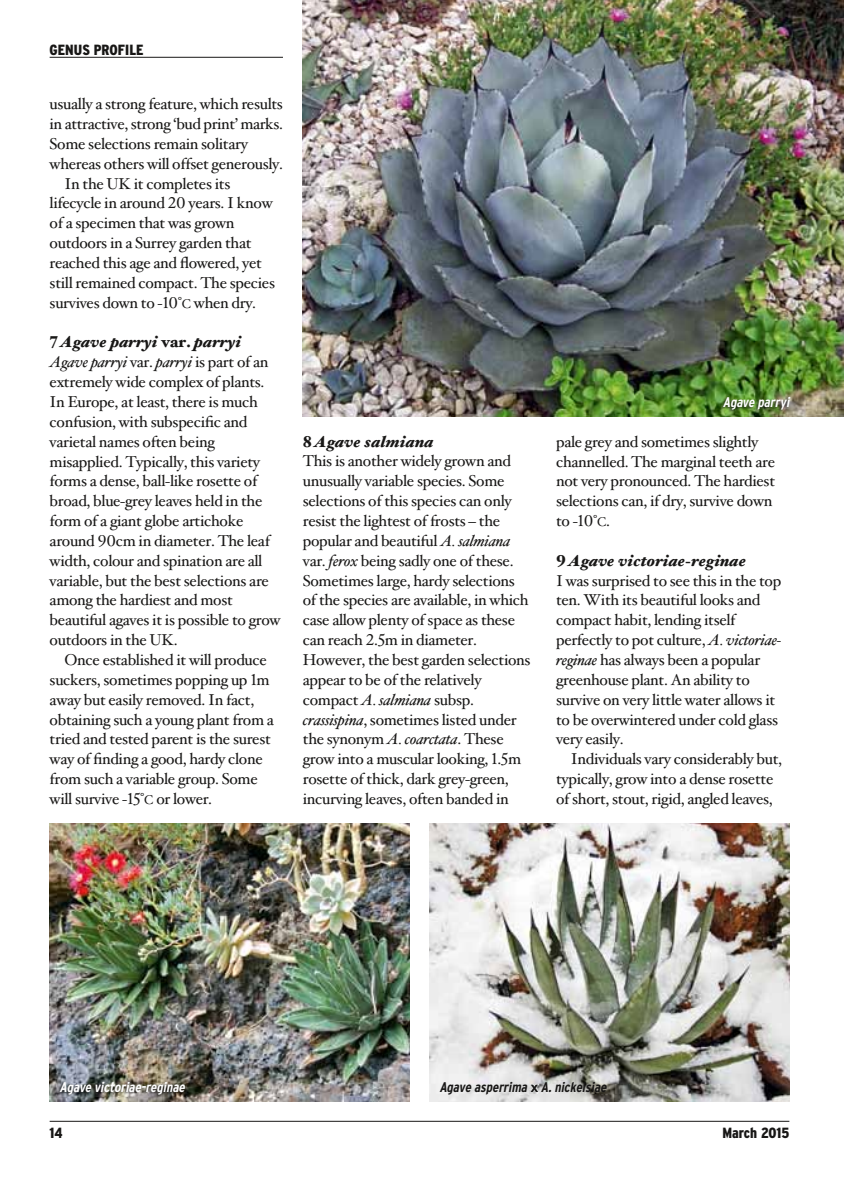
<style>
.page{position:relative;width:844px;height:1191px;background:#fff}
.page>*{position:absolute;margin:0;border:0;box-sizing:border-box;transform-origin:0 0}
.t1{font:15.75px/19.8px "Hoefler Text";letter-spacing:-.02em;color:#181716}
.t2{font:900 condensed 14.7px "Interstate";color:#181716}
.t3{font:italic 700 condensed 14px "Interstate";color:#fff}
.t4{font:italic 700 condensed 14px "Interstate";color:#181716}
.s1{font-family:"Hoefler Text Roman SC800";font-size:12.6px}
.s2{font-weight:900}
.s3{font-weight:900;font-style:italic}
.s4{font-style:italic}
.s5{font-style:normal}
</style>
<div class="page">
<hr style="left:50px;top:57px;width:233px;height:1px;background:#181716">
<hr style="left:50px;top:1121px;width:739px;height:1px;background:#181716">
<img style="left:303px;top:0;width:540px;height:417px">
<img style="left:50px;top:823px;width:359px;height:278px">
<img style="left:429px;top:823px;width:360px;height:278px">
<div style="left:718px;top:396px;width:72px;height:17px;background:#181716;opacity:.75"></div>
<svg style="left:530px;top:1084px;width:8px;height:8px"></svg>
<div style="left:56px;top:1081px;width:129px;height:17px;background:#181716;opacity:.75"></div>
<p class="t2" style="left:50px;top:42px;width:95px">GENUS PROFILE</p>
<p class="t1" style="left:50px;top:94px;width:235px">usually a strong feature, which results</p>
<p class="t1" style="left:50px;top:114px;width:235px">in attractive, strong ‘bud print’ marks.</p>
<p class="t1" style="left:50px;top:134px;width:200px">Some selections remain solitary</p>
<p class="t1" style="left:50px;top:154px;width:235px">whereas others will offset generously.</p>
<p class="t1" style="left:64px;top:174px;width:167px">In the UK it completes its</p>
<p class="t1" style="left:50px;top:194px;width:224px">lifecycle in around 20 years. I know</p>
<p class="t1" style="left:50px;top:214px;width:186px">of a specimen that was grown</p>
<p class="t1" style="left:50px;top:233px;width:203px">outdoors in a Surrey garden that</p>
<p class="t1" style="left:50px;top:253px;width:214px">reached this age and flowered, yet</p>
<p class="t1" style="left:50px;top:273px;width:227px">still remained compact. The species</p>
<p class="t1" style="left:50px;top:293px;width:208px">survives down to -10°<span class="s1">C</span> when dry.</p>
<p class="t1" style="left:50px;top:333px;width:232px"><span class="s2">7</span> <span class="s3">Agave parryi</span> <span class="s2">var.</span> <span class="s3">parryi<br></span><span class="s4">Agave parryi</span> var. <span class="s4">parryi</span> is part of an extremely wide complex of plants.<br>In Europe, at least, there is much confusion, with subspecific and varietal names often being misapplied. Typically, this variety forms a dense, ball-like rosette of broad, blue-grey leaves held in the form of a giant globe artichoke around 90cm in diameter. The leaf width, colour and spination are all variable, but the best selections are among the hardiest and most beautiful agaves it is possible to grow outdoors in the UK.</p>
<p class="t1" style="left:50px;top:650px;width:226px;text-indent:15px">Once established it will produce suckers, sometimes popping up 1m away but easily removed. In fact, obtaining such a young plant from a tried and tested parent is the surest way of finding a good, hardy clone from such a variable group. Some will survive -15°<span class="s1">C</span> or lower.</p>
<p class="t3" style="left:722px;top:394px;width:71px">Agave parryi</p>
<p class="t1" style="left:303px;top:432px;width:229px"><span class="s2">8</span> <span class="s3">Agave salmiana<br></span>This is another widely grown and unusually variable species. Some selections of this species can only resist the lightest of frosts – the popular and beautiful <span class="s4">A. salmiana </span>var. <span class="s4">ferox</span> being sadly one of these.<br>Sometimes large, hardy selections of the species are available, in which case allow plenty of space as these can reach 2.5m in diameter.<br>However, the best garden selections appear to be of the relatively compact <span class="s4">A. salmiana</span> subsp. <span class="s4">crassispina</span>, sometimes listed under the synonym <span class="s4">A. coarctata</span>. These grow into a muscular looking, 1.5m rosette of thick, dark grey-green, incurving leaves, often banded in</p>
<p class="t1" style="left:556px;top:432px;width:220px">pale grey and sometimes slightly channelled. The marginal teeth are not very pronounced. The hardiest selections can, if dry, survive down to -10°<span class="s1">C</span>.</p>
<p class="t1" style="left:556px;top:551px;width:227px"><span class="s2">9</span> <span class="s3">Agave victoriae-reginae<br></span>I was surprised to see this in the top ten. With its beautiful looks and compact habit, lending itself perfectly to pot culture, <span class="s4">A. victoriae&shy;reginae</span> has always been a popular greenhouse plant. An ability to survive on very little water allows it to be overwintered under cold glass very easily.</p>
<p class="t1" style="left:556px;top:749px;width:227px;text-indent:15px">Individuals vary considerably but, typically, grow into a dense rosette of short, stout, rigid, angled leaves,</p>
<p class="t3" style="left:60px;top:1079px;width:129px">Agave victoriae-reginae</p>
<p class="t4" style="left:439px;top:1079px;width:171px">Agave asperrima <span class="s5">x</span> A.nickelsiae</p>
<p class="t2" style="left:50px;top:1125px;width:15px">14</p>
<p class="t2" style="left:722px;top:1125px;width:68px">MARCH 2015</p>
</div>
